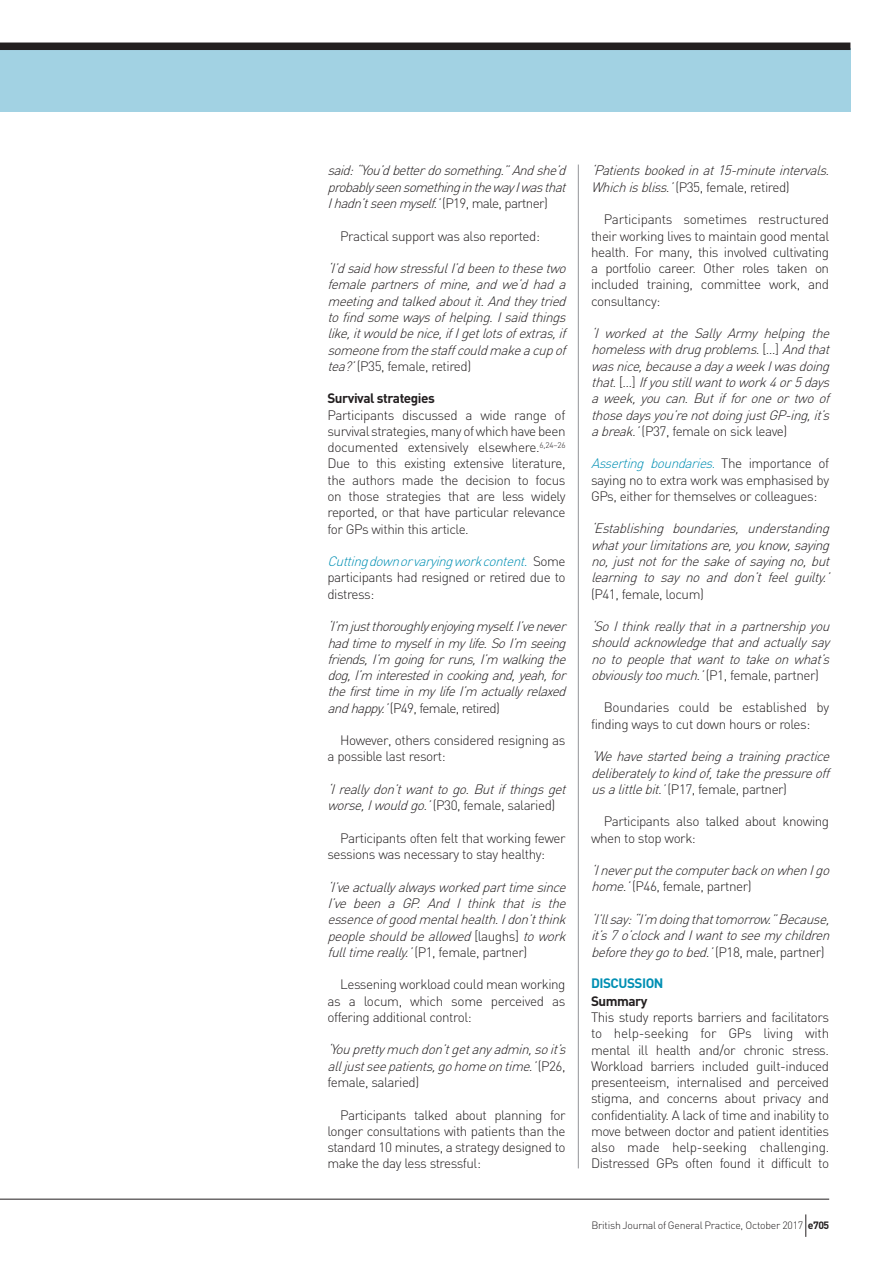
<style>
.page{position:relative;width:893px;height:1263px;background:#fff}
.page>*{position:absolute;margin:0;border:0;box-sizing:border-box;transform-origin:0 0}
.t1{font:italic 300 13.5px/16.4px "DIN";letter-spacing:-.035em;color:#231f20;text-align:justify}
.t2{font:300 13.5px/16.2px "DIN";letter-spacing:-.035em;color:#231f20;text-align:justify}
.t3{font:700 13.5px "DIN";letter-spacing:-.035em;color:#231f20}
.t4{font:700 13.5px "DIN";letter-spacing:-.035em;color:#008fb3}
.t5{font:300 10.5px "DIN";letter-spacing:-.025em;color:#231f20}
.s1{font-style:normal}
.s2{font-style:italic;color:#008fb3}
.s3{color:#008fb3}
.s4{font-weight:700}
</style>
<div class="page">
<div style="left:0;top:48px;width:850px;height:64px;background:#a2d2e3"></div>
<div style="left:0;top:43px;width:850px;height:7px;background:#231f20"></div>
<hr style="left:578px;top:165px;width:1px;height:1003px;background:#939598">
<hr style="left:0;top:1199px;width:829px;height:1px;background:#231f20">
<svg style="left:805px;top:1214px;width:1px;height:23px"></svg>
<p class="t1" style="left:327px;top:162px;width:244px">said:“You’dbetterdosomething.”Andshe’d probablyseensomethinginthewayIwasthat Ihadn’tseenmyself.’<span class="s1">( P 1 9 , m a le , p a rt n e r)</span></p>
<p class="t2" style="left:340px;top:227px;width:201px">Practical support was also reported:</p>
<p class="t1" style="left:327px;top:260px;width:244px">‘I’dsaidhow stressfulI’dbeentothesetwo femalepartnersofmine,andwe’dhada meetingandtalkedaboutit.Andtheytried tofindsomewaysofhelping.Isaidthings like,itwouldbenice,ifIgetlotsofextras,if someonefrom thestaffcouldmakeacupof tea?’<span class="s1">(P35, female, retired)</span></p>
<p class="t3" style="left:327px;top:390px;width:109px">Survival strategies</p>
<p class="t2" style="left:327px;top:406px;width:240px">Participants discussed a wide range of survival strategies, many of which have been documented extensively elsewhere.<sup>6,24–26<br></sup>Due to this existing extensive literature, the authors made the decision to focus on those strategies that are less widely reported, or that have particular relevance for GPs within this article.</p>
<p class="t2" style="left:327px;top:553px;width:240px"><span class="s2">Cuttingdownorvaryingworkcontent.</span> S o m e participants had resigned or retired due to distress:</p>
<p class="t1" style="left:327px;top:618px;width:244px">‘I’m justthoroughlyenjoyingmyself.I’venever hadtimetomyselfinmylife.SoI’m seeing friends,I’m goingforruns,I’m walkingthe dog,I’m interestedincookingand,yeah,for thefirsttimeinmylifeI’m actuallyrelaxed andhappy.’<span class="s1">(P49, female, retired)</span></p>
<p class="t2" style="left:327px;top:732px;width:240px;text-indent:13px">However, others considered resigning as a possible last resort:</p>
<p class="t1" style="left:327px;top:781px;width:244px">‘Ireallydon’twanttogo.Butifthingsget worse,Iwouldgo.’<span class="s1">(P30, female, salaried)</span></p>
<p class="t2" style="left:327px;top:830px;width:240px;text-indent:13px">Participants often felt that working fewer sessions was necessary to stay healthy:</p>
<p class="t1" style="left:327px;top:878px;width:244px">‘I’veactuallyalwaysworkedparttimesince I’ve been a GP. And I think that is the essenceofgoodmentalhealth.Idon’tthink peopleshouldbeallowed<span class="s1">[ l a u g h s ]</span> towork fulltimereally.’<span class="s1">(P1, female, partner)</span></p>
<p class="t2" style="left:327px;top:976px;width:240px;text-indent:13px">Lessening workload could mean working as a locum, which some perceived as offering additional control:</p>
<p class="t1" style="left:327px;top:1041px;width:244px;text-align:left">‘Youprettymuchdon’tgetanyadmin,soit’s alljustseepatients,gohomeontime.’<span class="s1">( P 2 6 , female, salaried)</span></p>
<p class="t2" style="left:327px;top:1106px;width:240px;text-indent:13px">Participants talked about planning for longer consultations with patients than the standard 10 minutes, a strategy designed to make the day less stressful:</p>
<p class="t1" style="left:591px;top:162px;width:244px">‘Patientsbookedinat15-minuteintervals.<br>Whichisbliss.’<span class="s1">(P35, female, retired)</span></p>
<p class="t2" style="left:591px;top:211px;width:240px;text-indent:13px">Participants sometimes restructured their working lives to maintain good mental health. For many, this involved cultivating a portfolio career. Other roles taken on included training, committee work, and consultancy:</p>
<p class="t1" style="left:591px;top:325px;width:244px">‘I worked at the Sally Army helping the homelesswithdrugproblems.<span class="s1">[ … ]</span> Andthat wasnice,becauseadayaweekIwasdoing that.<span class="s1">[ … ]</span> Ifyoustillwanttowork4or5 days aweek,youcan.Butifforoneortwoof thosedaysyou’renotdoingjustGP-ing,it’s abreak.’<span class="s1">(P37, female on sick leave)</span></p>
<p class="t2" style="left:591px;top:455px;width:240px"><span class="s2">Asserting boundaries</span><span class="s3">.</span> T h e i m p o rt a n c e o f saying no to extra work was emphasised by GPs, either for themselves or colleagues:</p>
<p class="t1" style="left:591px;top:520px;width:244px">‘Establishing boundaries, understanding whatyourlimitationsare,youknow,saying no,justnotforthesakeofsayingno,but learning to say no and don’t feel guilty.’</p>
<p class="t2" style="left:591px;top:585px;width:114px">(P41, female, locum)</p>
<p class="t1" style="left:591px;top:618px;width:244px">‘SoIthinkreallythatinapartnershipyou shouldacknowledgethatandactuallysay no to people that want to take on what’s obviouslytoomuch.’<span class="s1">(P1, female, partner)</span></p>
<p class="t2" style="left:591px;top:699px;width:240px;text-indent:13px">Boundaries could be established by finding ways to cut down hours or roles:</p>
<p class="t1" style="left:591px;top:748px;width:244px">‘Wehavestartedbeingatrainingpractice deliberatelytokindof,takethepressureoff usalittlebit.’<span class="s1">(P17, female, partner)</span></p>
<p class="t2" style="left:591px;top:813px;width:240px;text-indent:13px">Participants also talked about knowing when to stop work:</p>
<p class="t1" style="left:591px;top:862px;width:244px">‘IneverputthecomputerbackonwhenIgo home.’<span class="s1">(P46, female, partner)</span></p>
<p class="t1" style="left:591px;top:911px;width:244px">‘I’llsay:“I’m doingthattomorrow.”Because, it’s7o’clockandIwanttoseemychildren beforetheygotobed.’<span class="s1">(P18, male, partner)</span></p>
<p class="t4" style="left:591px;top:974px;width:74px">DISCUSSION</p>
<p class="t3" style="left:591px;top:992px;width:58px">Summary</p>
<p class="t2" style="left:591px;top:1009px;width:240px">This study reports barriers and facilitators to help-seeking for GPs living with mental ill health and/or chronic stress.<br>Workload barriers included guilt-induced presenteeism, internalised and perceived stigma, and concerns about privacy and confidentiality. A lack of time and inability to move between doctor and patient identities also made help-seeking challenging.<br>Distressed GPs often found it difficult to</p>
<p class="t5" style="left:591px;top:1219px;width:239px">British Journal of General Practice, October 2017 <span class="s4">e705</span></p>
</div>
